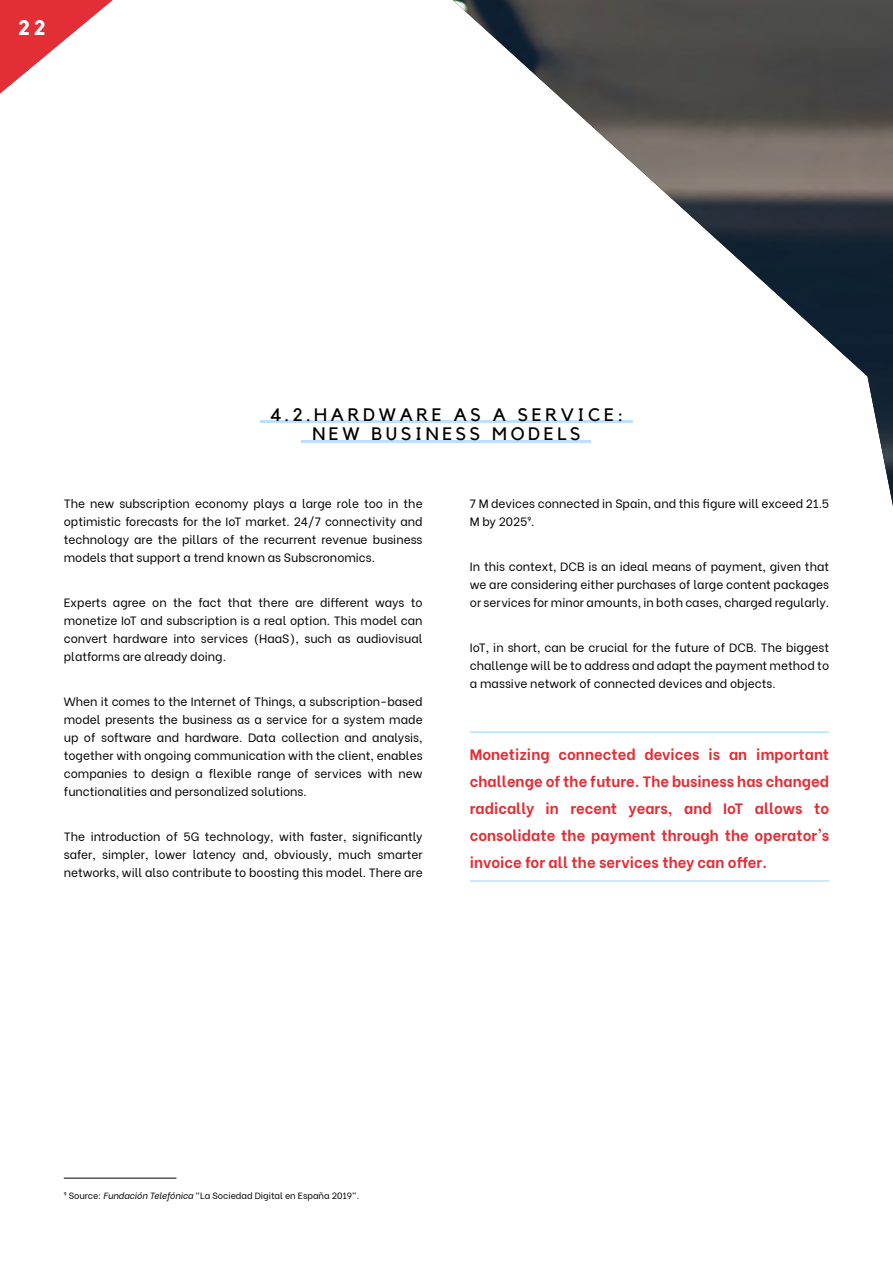
<style>
.page{position:relative;width:893px;height:1263px;background:#fff}
.page>*{position:absolute;margin:0;border:0;box-sizing:border-box;transform-origin:0 0}
.t1{font:700 21px "Kollektif";color:#fff}
.t2{font:18px/19.8px "Kollektif";letter-spacing:.2em;color:#000;text-align:center}
.t3{font:700 15px/27px "Be Vietnam";color:#e32e36;text-align:justify}
.t4{font:12px/18px "Be Vietnam";color:#000;text-align:justify}
.t5{font:9px "Be Vietnam";color:#000}
.s1{font-style:italic}
</style>
<div class="page">
<svg style="left:0;top:0;width:113px;height:94px"></svg>
<img style="left:453px;top:0;width:440px;height:506px">
<hr style="left:260px;top:421px;width:373px;height:2px;background:#bfdfff">
<hr style="left:302px;top:440px;width:289px;height:3px;background:#bfdfff">
<hr style="left:64px;top:1178px;width:112px;height:1px;background:#000">
<hr style="left:470px;top:731px;width:359px;height:2px;background:#8cd2ff">
<hr style="left:470px;top:880px;width:359px;height:2px;background:#8cd2ff">
<h1 class="t1" style="left:18px;top:15px;width:27px">21 2</h1>
<h2 class="t2" style="left:270px;top:404px;width:355px">4.2.HARDWARE AS A SERVICE:<br>NEW BUSINESS MODELS</h2>
<p class="t4" style="left:64px;top:493px;width:360px">The new subscription economy plays a large role too in the optimistic forecasts for the IoT market. 24/7 connectivity and technology are the pillars of the recurrent revenue business models that support a trend known as Subscronomics.</p>
<p class="t4" style="left:64px;top:592px;width:360px">Experts agree on the fact that there are different ways to monetize IoT and subscription is a real option. This model can convert hardware into services (HaaS), such as audiovisual platforms are already doing.</p>
<p class="t4" style="left:64px;top:691px;width:360px">When it comes to the Internet of Things, a subscription-based model presents the business as a service for a system made up of software and hardware. Data collection and analysis, together with ongoing communication with the client, enables companies to design a flexible range of services with new functionalities and personalized solutions.</p>
<p class="t4" style="left:64px;top:826px;width:360px">The introduction of 5G technology, with faster, significantly safer, simpler, lower latency and, obviously, much smarter networks, will also contribute to boosting this model. There are</p>
<p class="t4" style="left:470px;top:493px;width:361px">7 M devices connected in Spain, and this figure will exceed 21.5<br>M by 2025⁹.</p>
<p class="t4" style="left:470px;top:556px;width:361px">In this context, DCB is an ideal means of payment, given that we are considering either purchases of large content packages or services for minor amounts, in both cases, charged regularly.</p>
<p class="t4" style="left:470px;top:637px;width:361px">IoT, in short, can be crucial for the future of DCB. The biggest challenge will be to address and adapt the payment method to a massive network of connected devices and objects.</p>
<p class="t3" style="left:470px;top:740px;width:361px">Monetizing connected devices is an important challenge of the future. The business has changed radically in recent years, and IoT allows to consolidate the payment through the operator's invoice for all the services they can offer.</p>
<p class="t5" style="left:64px;top:1188px;width:297px">⁹ Source: <span class="s1">Fundación Telefónica</span> "La Sociedad Digital en España 2019".</p>
</div>
